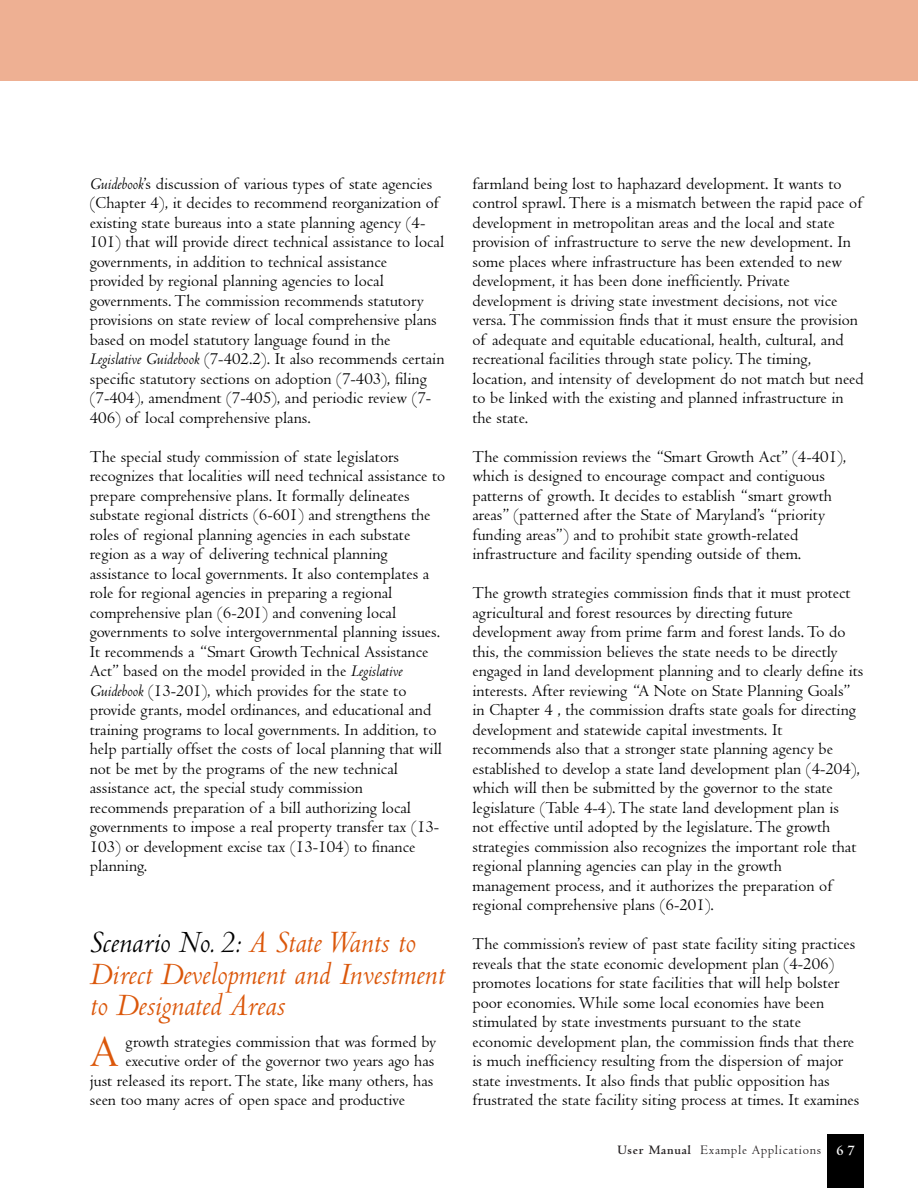
<style>
.page{position:relative;width:918px;height:1188px;background:#fff}
.page>*{position:absolute;margin:0;border:0;box-sizing:border-box;transform-origin:0 0}
.t1{font:46.2px "Centaur";color:#db570a}
.t2{font:italic 33px/31.5px "Centaur";color:#db570a}
.t3{font:17.25px/19.5px "Centaur";color:#000}
.t4{font:13.5px "Centaur";letter-spacing:.05em;color:#231f20}
.s1{font-style:italic}
.s2{color:#000}
.s3{font-weight:700}
.s4{font-weight:700;font-size:15px;color:#fff}
</style>
<div class="page">
<div style="left:0;top:0;width:918px;height:81px;background:#eeb093"></div>
<div style="left:827px;top:1134px;width:37px;height:54px;background:#000"></div>
<p class="t3" style="left:90px;top:176px;width:356px"><span class="s1">Guidebook</span>’s discussion of various types of state agencies (Chapter 4), it decides to recommend reorganization of existing state bureaus into a state planning agency (4- 101) that will provide direct technical assistance to local governments, in addition to technical assistance provided by regional planning agencies to local governments. The commission recommends statutory provisions on state review of local comprehensive plans based on model statutory language found in the <span class="s1">Legislative Guidebook</span> (7-402.2). It also recommends certain specific statutory sections on adoption (7-403), filing (7-404), amendment (7-405), and periodic review (7- 406) of local comprehensive plans.</p>
<p class="t3" style="left:90px;top:449px;width:357px">The special study commission of state legislators recognizes that localities will need technical assistance to prepare comprehensive plans. It formally delineates substate regional districts (6-601) and strengthens the roles of regional planning agencies in each substate region as a way of delivering technical planning assistance to local governments. It also contemplates a role for regional agencies in preparing a regional comprehensive plan (6-201) and convening local governments to solve intergovernmental planning issues.<br>It recommends a “Smart Growth Technical Assistance Act” based on the model provided in the <span class="s1">Legislative Guidebook</span> (13-201), which provides for the state to provide grants, model ordinances, and educational and training programs to local governments. In addition, to help partially offset the costs of local planning that will not be met by the programs of the new technical assistance act, the special study commission recommends preparation of a bill authorizing local governments to impose a real property transfer tax (13- 103) or development excise tax (13-104) to finance planning.</p>
<h2 class="t2" style="left:90px;top:930px;width:356px"><span class="s2">Scenario No. 2:</span> A State Wants to<br>Direct Development and Investment to Designated Areas</h2>
<h1 class="t1" style="left:90px;top:1035px;width:30px">A</h1>
<p class="t3" style="left:125px;top:1034px;width:312px">growth strategies commission that was formed by</p>
<p class="t3" style="left:125px;top:1053px;width:310px">executive order of the governor two years ago has</p>
<p class="t3" style="left:90px;top:1073px;width:345px">just released its report. The state, like many others, has</p>
<p class="t3" style="left:90px;top:1092px;width:317px">seen too many acres of open space and productive</p>
<p class="t3" style="left:472px;top:176px;width:393px">farmland being lost to haphazard development. It wants to control sprawl. There is a mismatch between the rapid pace of development in metropolitan areas and the local and state provision of infrastructure to serve the new development. In some places where infrastructure has been extended to new development, it has been done inefficiently. Private development is driving state investment decisions, not vice versa. The commission finds that it must ensure the provision of adequate and equitable educational, health, cultural, and recreational facilities through state policy. The timing, location, and intensity of development do not match but need to be linked with the existing and planned infrastructure in the state.</p>
<p class="t3" style="left:472px;top:449px;width:375px">The commission reviews the “Smart Growth Act” (4-401), which is designed to encourage compact and contiguous patterns of growth. It decides to establish “smart growth areas” (patterned after the State of Maryland’s “priority funding areas”) and to prohibit state growth-related infrastructure and facility spending outside of them.</p>
<p class="t3" style="left:472px;top:585px;width:392px">The growth strategies commission finds that it must protect agricultural and forest resources by directing future development away from prime farm and forest lands. To do this, the commission believes the state needs to be directly engaged in land development planning and to clearly define its interests. After reviewing “A Note on State Planning Goals” in Chapter 4 , the commission drafts state goals for directing development and statewide capital investments. It recommends also that a stronger state planning agency be established to develop a state land development plan (4-204), which will then be submitted by the governor to the state legislature (Table 4-4). The state land development plan is not effective until adopted by the legislature. The growth strategies commission also recognizes the important role that regional planning agencies can play in the growth management process, and it authorizes the preparation of regional comprehensive plans (6-201).</p>
<p class="t3" style="left:472px;top:936px;width:388px">The commission’s review of past state facility siting practices reveals that the state economic development plan (4-206) promotes locations for state facilities that will help bolster poor economies. While some local economies have been stimulated by state investments pursuant to the state economic development plan, the commission finds that there is much inefficiency resulting from the dispersion of major state investments. It also finds that public opposition has frustrated the state facility siting process at times. It examines</p>
<p class="t4" style="left:617px;top:1145px;width:239px"><span class="s3">User Manual</span> Example Applications <span class="s4">6 7</span></p>
</div>
